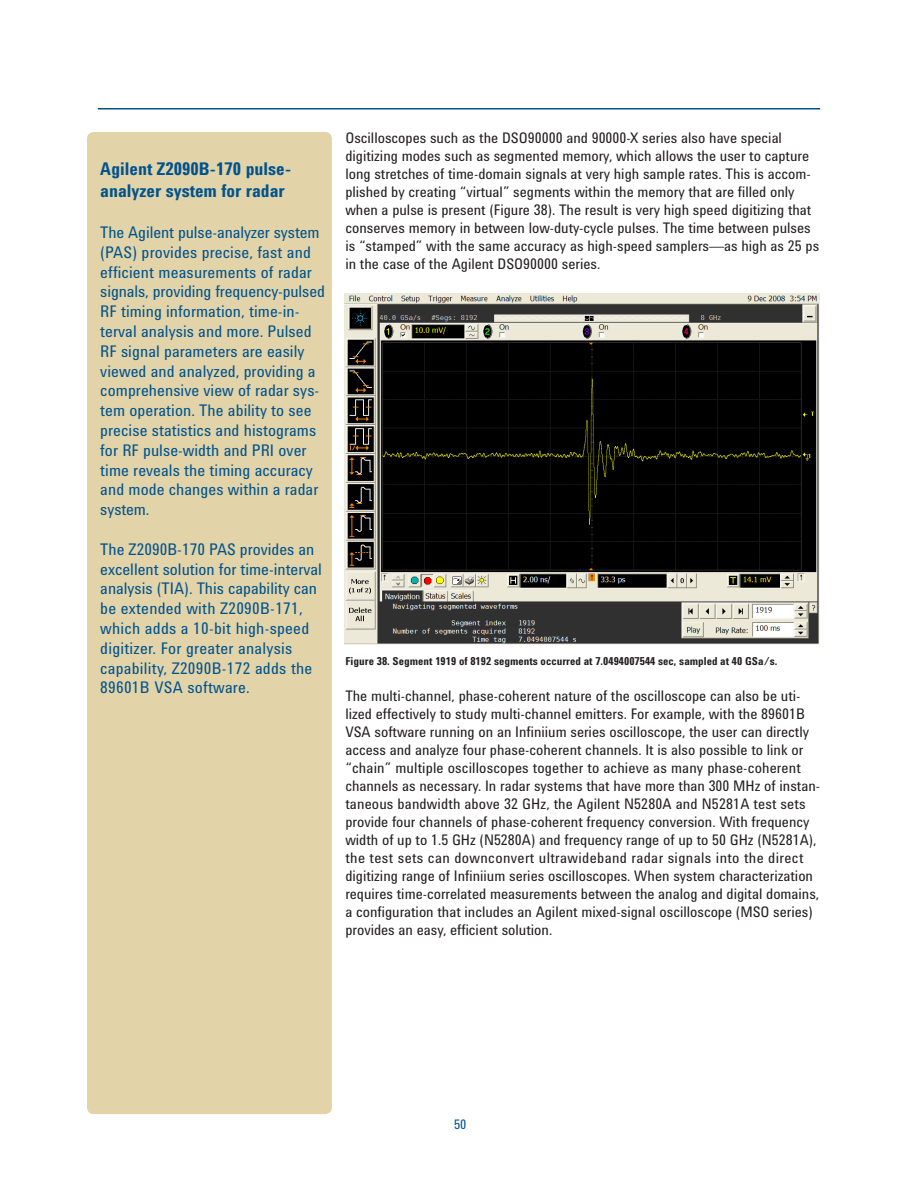
<style>
.page{position:relative;width:918px;height:1188px;background:#fff}
.page>*{position:absolute;margin:0;border:0;box-sizing:border-box;transform-origin:0 0}
.Body_Text{font:700 18px "Agilent Condensed CFF";color:#00538d}
.Body_Text-2{font:16.5px/19.8px "Agilent Condensed CFF";letter-spacing:.005em;color:#00538d}
.Header_2{font:15px/18px "Agilent Condensed CFF";color:#231f20}
.t1{font:13.5px "Agilent Condensed CFF";color:#00538d}
.Header_2-2{font:700 11.25px "Agilent Condensed CFF";color:#231f20}
</style>
<div class="page">
<hr style="left:98px;top:108px;width:722px;height:2px;background:#00538d">
<img style="left:344px;top:293px;width:476px;height:351px">
<div style="left:87px;top:132px;width:245px;height:982px;background:#e2d3a8;border-radius:7px"></div>
<p class="Body_Text" style="left:100px;top:155px;width:193px">Agilent Z2090B-170 pulse-</p>
<p class="Body_Text" style="left:100px;top:177px;width:186px">analyzer system for radar</p>
<p class="Body_Text-2" style="left:100px;top:222px;width:226px">The Agilent pulse-analyzer system (PAS) provides precise, fast and efficient measurements of radar signals, providing frequency-pulsed<br>RF timing information, time-in&shy;terval analysis and more. Pulsed<br>RF signal parameters are easily viewed and analyzed, providing a comprehensive view of radar sys&shy;tem operation. The ability to see precise statistics and histograms for RF pulse-width and PRI over time reveals the timing accuracy and mode changes within a radar system.</p>
<p class="Body_Text-2" style="left:100px;top:539px;width:223px">The Z2090B-170 PAS provides an excellent solution for time-interval analysis (TIA). This capability can be extended with Z2090B-171, which adds a 10-bit high-speed digitizer. For greater analysis capability, Z2090B-172 adds the<br>89601B VSA software.</p>
<p class="Header_2" style="left:345px;top:129px;width:475px">Oscilloscopes such as the DSO90000 and 90000-X series also have special digitizing modes such as segmented memory, which allows the user to capture long stretches of time-domain signals at very high sample rates. This is accom&shy;plished by creating “virtual” segments within the memory that are filled only when a pulse is present (Figure 38). The result is very high speed digitizing that conserves memory in between low-duty-cycle pulses. The time between pulses is “stamped” with the same accuracy as high-speed samplers—as high as 25 ps in the case of the Agilent DSO90000 series.</p>
<p class="Header_2-2" style="left:345px;top:653px;width:434px">Figure 38. Segment 1919 of 8192 segments occurred at 7.0494007544 sec, sampled at 40 GSa/s.</p>
<p class="Header_2" style="left:345px;top:687px;width:476px">The multi-channel, phase-coherent nature of the oscilloscope can also be uti&shy;lized effectively to study multi-channel emitters. For example, with the 89601B VSA software running on an Infiniium series oscilloscope, the user can directly access and analyze four phase-coherent channels. It is also possible to link or “chain” multiple oscilloscopes together to achieve as many phase-coherent channels as necessary. In radar systems that have more than 300 MHz of instan&shy;taneous bandwidth above 32 GHz, the Agilent N5280A and N5281A test sets provide four channels of phase-coherent frequency conversion. With frequency width of up to 1.5 GHz (N5280A) and frequency range of up to 50 GHz (N5281A), the test sets can downconvert ultrawideband radar signals into the direct digitizing range of Infiniium series oscilloscopes. When system characterization requires time-correlated measurements between the analog and digital domains, a configuration that includes an Agilent mixed-signal oscilloscope (MSO series) provides an easy, efficient solution.</p>
<p class="t1" style="left:454px;top:1114px;width:14px">50</p>
</div>
